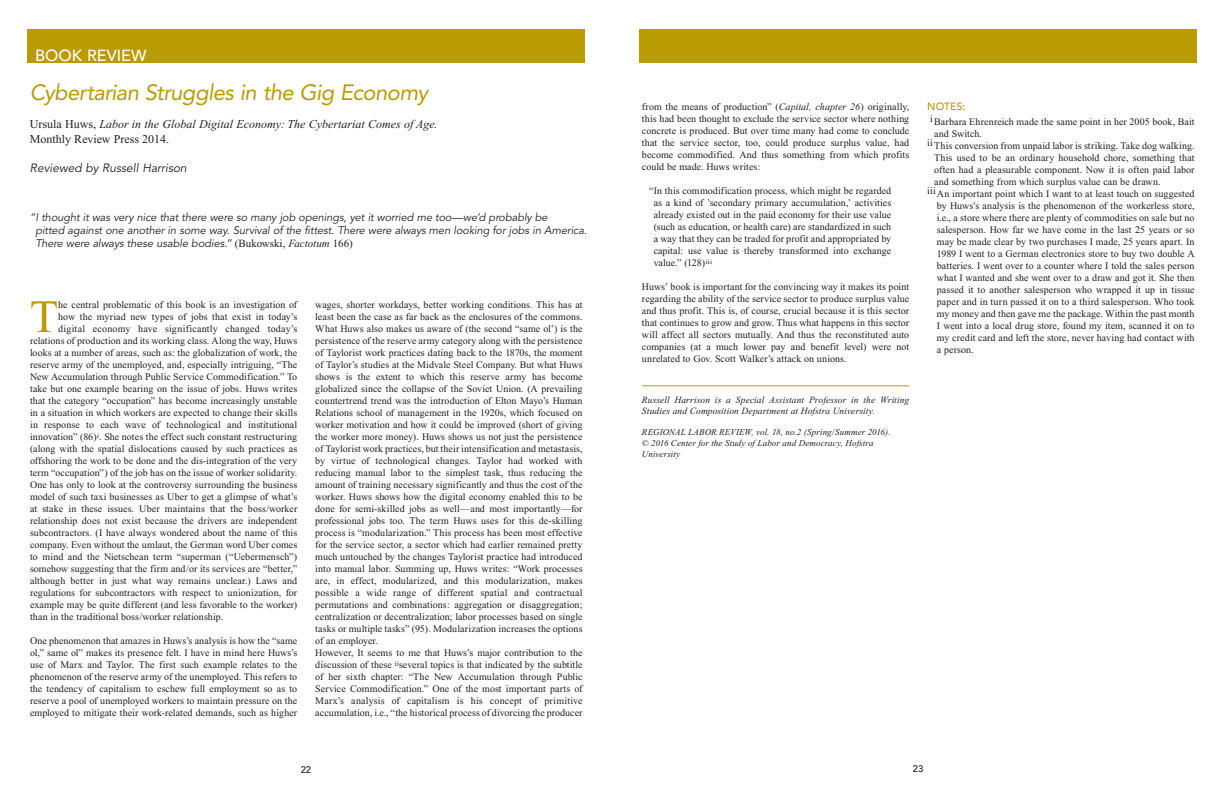
<style>
.page{position:relative;width:1224px;height:792px;background:#fff}
.page>*{position:absolute;margin:0;border:0;box-sizing:border-box;transform-origin:0 0}
.t1{font:46.3px "Times New Roman";color:#b99b03}
.t2{font:italic 22px "Avenir";letter-spacing:-.025em;color:#b99b03}
.t3{font:500 16px "Avenir";color:#fff}
.t4{font:italic 12px/14.4px "Times New Roman";color:#231f20}
.t5{font:italic 12px "Avenir";color:#231f20}
.t6{font:italic 11px/13.2px "Avenir";letter-spacing:-.01em;color:#231f20}
.Avenir_Medium_questi{font:500 10.5px "Avenir";color:#b99b03}
.t7{font:10px/12px "Times New Roman";letter-spacing:.005em;color:#231f20;text-align:justify}
.t8{font:italic 9.5px/11px "Times New Roman";letter-spacing:.005em;color:#231f20}
.t9{font:500 9.5px "Avenir";color:#231f20}
.t10{font:italic 9px/11px "Times New Roman";letter-spacing:.01em;color:#231f20}
.s1{font-style:normal}
.s2{font-family:"Times New Roman";font-style:normal}
.s3{font-family:"Times New Roman"}
.s4{font-style:italic}
</style>
<div class="page">
<div style="left:27px;top:29px;width:558px;height:33px;background:#b99b03"></div>
<div style="left:639px;top:29px;width:558px;height:33px;background:#b99b03"></div>
<hr style="left:642px;top:386px;width:267px;height:1px;background:#b99b03">
<p class="t3" style="left:35px;top:47px;width:113px">BOOK REVIEW</p>
<p class="t2" style="left:30px;top:79px;width:400px">Cybertarian Struggles in the Gig Economy</p>
<p class="t4" style="left:30px;top:117px;width:409px"><span class="s1">Ursula Huws,</span> Labor in the Global Digital Economy: The Cybertariat Comes of Age.<br><span class="s1">Monthly Review Press 2014.</span></p>
<p class="t5" style="left:30px;top:160px;width:159px">Reviewed by Russell Harrison</p>
<p class="t6" style="left:35px;top:211px;width:553px;text-indent:-5px">“I thought it was very nice that there were so many job openings, yet it worried me too—we’d probably be<br>pitted against one another in some way. Survival of the fittest. There were always men looking for jobs in America.<br>There were always these usable bodies.” <span class="s2">(Bukowski,</span> <span class="s3">Factotum</span> <span class="s2">166)</span></p>
<p class="t1" style="left:30px;top:291px;width:30px">T</p>
<p class="t7" style="left:58px;top:299px;width:241px">he central problematic of this book is an investigation of</p>
<p class="t7" style="left:58px;top:311px;width:241px">how the myriad new types of jobs that exist in today’s</p>
<p class="t7" style="left:58px;top:323px;width:241px">digital economy have significantly changed today’s</p>
<p class="t7" style="left:30px;top:335px;width:269px">relations of production and its working class. Along the way, Huws</p>
<p class="t7" style="left:30px;top:347px;width:269px">looks at a number of areas, such as: the globalization of work, the</p>
<p class="t7" style="left:30px;top:359px;width:269px">reserve army of the unemployed, and, especially intriguing, “The</p>
<p class="t7" style="left:30px;top:371px;width:269px">New Accumulation through Public Service Commodification.” To</p>
<p class="t7" style="left:30px;top:383px;width:269px">take but one example bearing on the issue of jobs. Huws writes</p>
<p class="t7" style="left:30px;top:395px;width:269px">that the category “occupation” has become increasingly unstable</p>
<p class="t7" style="left:30px;top:407px;width:269px">in a situation in which workers are expected to change their skills</p>
<p class="t7" style="left:30px;top:419px;width:269px">in response to each wave of technological and institutional</p>
<p class="t7" style="left:30px;top:431px;width:269px">innovation” (86)<sup>i</sup>. She notes the effect such constant restructuring</p>
<p class="t7" style="left:30px;top:443px;width:269px">(along with the spatial dislocations caused by such practices as</p>
<p class="t7" style="left:30px;top:455px;width:269px">offshoring the work to be done and the dis-integration of the very</p>
<p class="t7" style="left:30px;top:467px;width:269px">term “occupation”) of the job has on the issue of worker solidarity.</p>
<p class="t7" style="left:30px;top:479px;width:269px">One has only to look at the controversy surrounding the business</p>
<p class="t7" style="left:30px;top:491px;width:269px">model of such taxi businesses as Uber to get a glimpse of what’s</p>
<p class="t7" style="left:30px;top:503px;width:269px">at stake in these issues. Uber maintains that the boss/worker</p>
<p class="t7" style="left:30px;top:515px;width:269px">relationship does not exist because the drivers are independent</p>
<p class="t7" style="left:30px;top:527px;width:269px">subcontractors. (I have always wondered about the name of this</p>
<p class="t7" style="left:30px;top:539px;width:269px">company. Even without the umlaut, the German word Uber comes</p>
<p class="t7" style="left:30px;top:551px;width:269px">to mind and the Nietschean term “superman (“Uebermensch”)</p>
<p class="t7" style="left:30px;top:563px;width:269px">somehow suggesting that the firm and/or its services are “better,”</p>
<p class="t7" style="left:30px;top:575px;width:269px">although better in just what way remains unclear.) Laws and</p>
<p class="t7" style="left:30px;top:587px;width:269px">regulations for subcontractors with respect to unionization, for</p>
<p class="t7" style="left:30px;top:599px;width:269px">example may be quite different (and less favorable to the worker)</p>
<p class="t7" style="left:30px;top:611px;width:195px">than in the traditional boss/worker relationship.</p>
<p class="t7" style="left:30px;top:635px;width:269px">One phenomenon that amazes in Huws’s analysis is how the “same ol,” same ol” makes its presence felt. I have in mind here Huws’s use of Marx and Taylor. The first such example relates to the phenomenon of the reserve army of the unemployed. This refers to the tendency of capitalism to eschew full employment so as to reserve a pool of unemployed workers to maintain pressure on the employed to mitigate their work-related demands, such as higher</p>
<p class="t7" style="left:315px;top:299px;width:269px">wages, shorter workdays, better working conditions. This has at least been the case as far back as the enclosures of the commons.<br>What Huws also makes us aware of (the second “same ol’) is the persistence of the reserve army category along with the persistence of Taylorist work practices dating back to the 1870s, the moment of Taylor’s studies at the Midvale Steel Company. But what Huws shows is the extent to which this reserve army has become globalized since the collapse of the Soviet Union. (A prevailing countertrend trend was the introduction of Elton Mayo’s Human Relations school of management in the 1920s, which focused on worker motivation and how it could be improved (short of giving the worker more money). Huws shows us not just the persistence of Taylorist work practices, but their intensification and metastasis, by virtue of technological changes. Taylor had worked with reducing manual labor to the simplest task, thus reducing the amount of training necessary significantly and thus the cost of the worker. Huws shows how the digital economy enabled this to be done for semi-skilled jobs as well—and most importantly—for professional jobs too. The term Huws uses for this de-skilling process is “modularization.” This process has been most effective for the service sector, a sector which had earlier remained pretty much untouched by the changes Taylorist practice had introduced into manual labor. Summing up, Huws writes: “Work processes are, in effect, modularized, and this modularization, makes possible a wide range of different spatial and contractual permutations and combinations: aggregation or disaggregation; centralization or decentralization; labor processes based on single tasks or multiple tasks” (95). Modularization increases the options of an employer.</p>
<p class="t7" style="left:315px;top:647px;width:269px">However, It seems to me that Huws’s major contribution to the discussion of these <sup>ii</sup>several topics is that indicated by the subtitle of her sixth chapter: “The New Accumulation through Public Service Commodification.” One of the most important parts of Marx’s analysis of capitalism is his concept of primitive accumulation, i.e., “the historical process of divorcing the producer</p>
<p class="t9" style="left:301px;top:765px;width:12px">22</p>
<p class="t7" style="left:642px;top:101px;width:269px">from the means of production” (<span class="s4">Capital, chapter 26</span>) originally, this had been thought to exclude the service sector where nothing concrete is produced. But over time many had come to conclude that the service sector, too, could produce surplus value, had become commodified. And thus something from which profits could be made. Huws writes:</p>
<p class="t7" style="left:654px;top:185px;width:239px;text-indent:-4px">“In this commodification process, which might be regarded as a kind of ’secondary primary accumulation,’ activities already existed out in the paid economy for their use value (such as education, or health care) are standardized in such a way that they can be traded for profit and appropriated by capital: use value is thereby transformed into exchange value.” (128)<sup>iii</sup></p>
<p class="t7" style="left:642px;top:281px;width:269px">Huws’ book is important for the convincing way it makes its point regarding the ability of the service sector to produce surplus value and thus profit. This is, of course, crucial because it is this sector that continues to grow and grow. Thus what happens in this sector will affect all sectors mutually. And thus the reconstituted auto companies (at a much lower pay and benefit level) were not unrelated to Gov. Scott Walker’s attack on unions.</p>
<p class="t8" style="left:642px;top:394px;width:269px">Russell Harrison is a Special Assistant Professor in the Writing<br>Studies and Composition Department at Hofstra University.</p>
<p class="t10" style="left:642px;top:426px;width:250px">REGIONAL LABOR REVIEW, vol. 18, no.2 (Spring/Summer 2016).</p>
<p class="t10" style="left:642px;top:437px;width:233px">© 2016 Center for the Study of Labor and Democracy, Hofstra<br>University</p>
<p class="Avenir_Medium_questi" style="left:927px;top:101px;width:40px">NOTES:</p>
<p class="t7" style="left:934px;top:116px;width:262px;text-indent:-4px">iBarbara Ehrenreich made the same point in her 2005 book, Bait and Switch.</p>
<p class="t7" style="left:934px;top:140px;width:262px;text-indent:-7px">iiThis conversion from unpaid labor is striking. Take dog walking.<br>This used to be an ordinary household chore, something that often had a pleasurable component. Now it is often paid labor and something from which surplus value can be drawn.</p>
<p class="t7" style="left:937px;top:188px;width:259px;text-indent:-10px">iiiAn important point which I want to at least touch on suggested by Huws’s analysis is the phenomenon of the workerless store, i.e., a store where there are plenty of commodities on sale but no salesperson. How far we have come in the last 25 years or so may be made clear by two purchases I made, 25 years apart. In 1989 I went to a German electronics store to buy two double A batteries. I went over to a counter where I told the sales person what I wanted and she went over to a draw and got it. She then passed it to another salesperson who wrapped it up in tissue paper and in turn passed it on to a third salesperson. Who took my money and then gave me the package. Within the past month I went into a local drug store, found my item, scanned it on to my credit card and left the store, never having had contact with a person.</p>
<p class="t9" style="left:913px;top:764px;width:12px">23</p>
</div>
